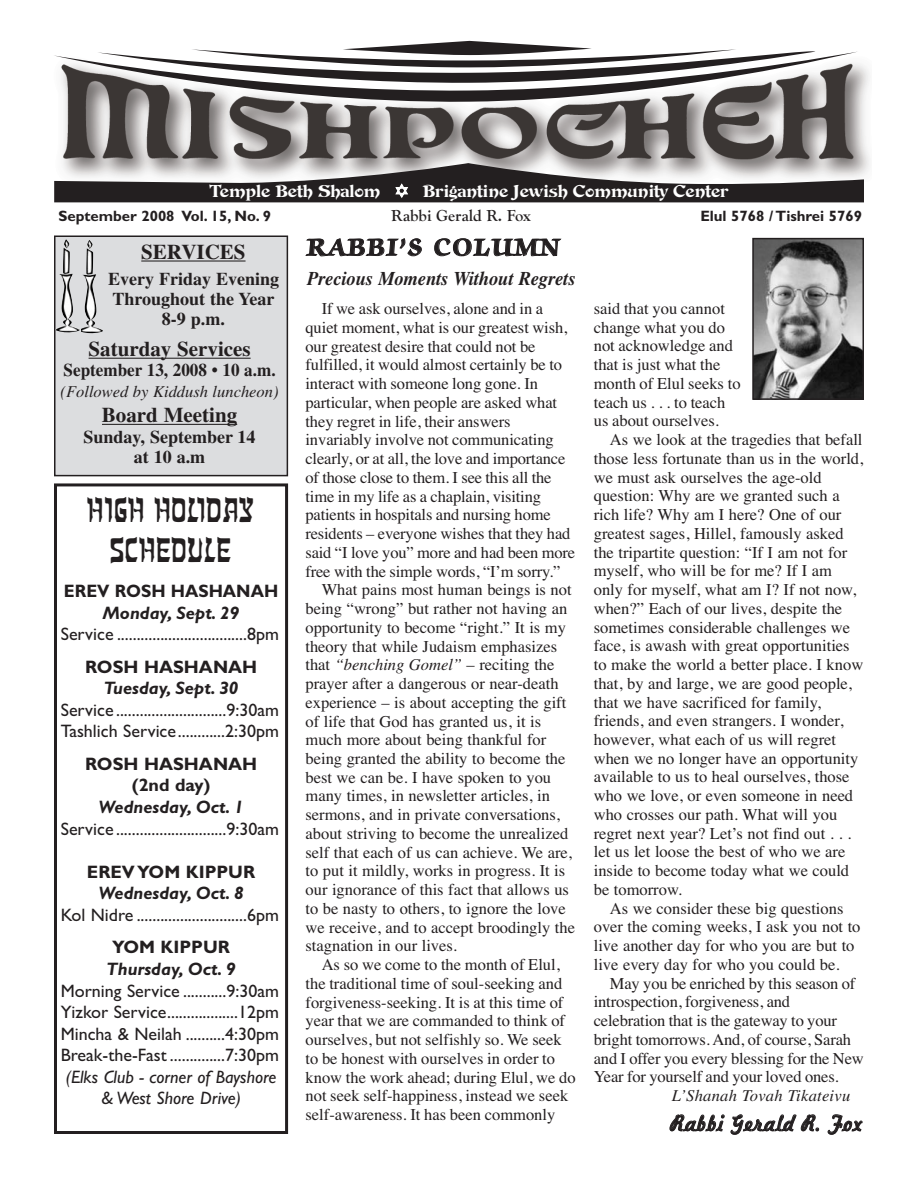
<style>
.page{position:relative;width:918px;height:1188px;background:#fff}
.page>*{position:absolute;margin:0;border:0;box-sizing:border-box;transform-origin:0 0}
.t1{font:36px/40.5px "Mazurka";color:#231f20;text-align:center;scale:1.2 1}
.t2{font:700 27px "Zapf Chancery IT Cby BT";letter-spacing:.085em;color:#231f20}
.t3{font:700 21px "Times";color:#231f20}
.t4{font:21px "Freehand 521 BT Regular C";letter-spacing:.06em;color:#231f20;scale:.95 1}
.t5{font:italic 700 19.5px "Times";letter-spacing:-.005em;color:#231f20;scale:.95 1}
.t6{font:18px/21.6px "Gill Sans TT";color:#231f20}
.t7{font:italic 700 18px "Gill Sans";color:#231f20}
.t8{font:700 18px/20.2px "Times";color:#231f20;text-align:center}
.t9{font:700 18px/21.8px "Gill Sans";color:#231f20;text-align:center}
.t10{font:18px "De Vinne Orn D";color:#fff}
.t11{font:italic 18px/21.6px "Gill Sans";color:#231f20;text-align:center}
.t12{font:700 18px "Times";color:#231f20;scale:.95 1}
.t13{font:700 18px "Gill Sans";color:#231f20;scale:.95 1}
.t14{font:16.5px/18.8px "Times";color:#231f20}
.t15{font:italic 16.5px "Times";color:#231f20}
.t16{font:700 16.5px "Goudy Old Sty T";color:#231f20}
.t17{font:700 15px "Gill Sans";color:#231f20}
.s1{font-style:italic}
</style>
<div class="page">
<div style="left:55px;top:236px;width:232px;height:240px;background:#dcdddf"></div>
<div style="left:54px;top:236px;width:234px;height:240px;border:2px solid #231f20"></div>
<img style="left:55px;top:239px;width:48px;height:94px">
<hr style="left:141px;top:260px;width:105px;height:2px;background:#231f20">
<hr style="left:89px;top:358px;width:162px;height:1px;background:#231f20">
<hr style="left:102px;top:424px;width:135px;height:1px;background:#231f20">
<img style="left:63px;top:63px;width:807px;height:111px">
<svg style="left:54px;top:41px;width:804px;height:63px"></svg>
<svg style="left:54px;top:163px;width:810px;height:39px;background:#6e6b6c"></svg>
<img style="left:755px;top:241px;width:106px;height:156px">
<div style="left:752px;top:238px;width:112px;height:162px;border:2px solid #231f20"></div>
<div style="left:54px;top:483px;width:234px;height:651px;border:3px solid #231f20"></div>
<p class="t10" style="left:210px;top:180px;width:520px">Temple Beth Shalom ✡ Brigantine Jewish Community Center</p>
<p class="t16" style="left:391px;top:206px;width:141px">Rabbi Gerald R. Fox</p>
<p class="t17" style="left:58px;top:210px;width:214px">September 2008 Vol. 15, No. 9</p>
<p class="t17" style="left:700px;top:210px;width:163px">Elul 5768 / Tishrei 5769</p>
<p class="t3" style="left:141px;top:245px;width:106px">SERVICES</p>
<p class="t8" style="left:108px;top:270px;width:172px">Every Friday Evening<br>Throughout the Year<br>8-9 p.m.</p>
<p class="t3" style="left:89px;top:342px;width:164px">Saturday Services</p>
<p class="t12" style="left:64px;top:364px;width:225px">September 13, 2008 • 10 a.m.</p>
<p class="t15" style="left:61px;top:385px;width:219px">(Followed by Kiddush luncheon)</p>
<p class="t3" style="left:102px;top:408px;width:137px">Board Meeting</p>
<p class="t8" style="left:84px;top:428px;width:174px">Sunday, September 14 at 10 a.m</p>
<h1 class="t1" style="left:87px;top:489px;width:141px">HIGH HOLIDAY<br>SCHEDULE</h1>
<p class="t13" style="left:64px;top:584px;width:227px">EREV ROSH HASHANAH</p>
<p class="t7" style="left:103px;top:606px;width:138px">Monday, Sept. 29</p>
<p class="t6" style="left:61px;top:623px;width:220px">Service .................................8pm</p>
<p class="t9" style="left:85px;top:657px;width:174px">ROSH HASHANAH</p>
<p class="t7" style="left:104px;top:681px;width:136px">Tuesday, Sept. 30</p>
<p class="t6" style="left:61px;top:699px;width:220px">Service............................9:30am<br>Tashlich Service............2:30pm</p>
<p class="t9" style="left:85px;top:754px;width:174px">ROSH HASHANAH (2nd day)</p>
<p class="t7" style="left:99px;top:800px;width:147px">Wednesday, Oct. 1</p>
<p class="t6" style="left:61px;top:818px;width:220px">Service............................9:30am</p>
<p class="t9" style="left:87px;top:862px;width:170px">EREV YOM KIPPUR</p>
<p class="t7" style="left:99px;top:886px;width:147px">Wednesday, Oct. 8</p>
<p class="t6" style="left:61px;top:904px;width:220px">Kol Nidre ............................6pm</p>
<p class="t9" style="left:112px;top:938px;width:120px">YOM KIPPUR</p>
<p class="t7" style="left:107px;top:962px;width:130px">Thursday, Oct. 9</p>
<p class="t6" style="left:61px;top:980px;width:220px;text-align:justify">Morning Service ...........9:30am Yizkor Service..................12pm Mincha &amp; Neilah ..........4:30pm Break-the-Fast ..............7:30pm</p>
<p class="t11" style="left:66px;top:1068px;width:212px">(Elks Club - corner of Bayshore &amp; West Shore Drive)</p>
<h2 class="t2" style="left:308px;top:236px;width:254px">RABBI’S COLUMN</h2>
<p class="t5" style="left:307px;top:271px;width:284px">Precious Moments Without Regrets</p>
<p class="t14" style="left:322px;top:299px;width:223px">If we ask ourselves, alone and in a</p>
<p class="t14" style="left:305px;top:318px;width:263px">quiet moment, what is our greatest wish,</p>
<p class="t14" style="left:305px;top:337px;width:232px">our greatest desire that could not be</p>
<p class="t14" style="left:305px;top:355px;width:258px">fulfilled, it would almost certainly be to</p>
<p class="t14" style="left:305px;top:374px;width:234px">interact with someone long gone. In</p>
<p class="t14" style="left:305px;top:393px;width:253px">particular, when people are asked what</p>
<p class="t14" style="left:305px;top:412px;width:207px">they regret in life, their answers</p>
<p class="t14" style="left:305px;top:430px;width:250px">invariably involve not communicating</p>
<p class="t14" style="left:305px;top:449px;width:261px">clearly, or at all, the love and importance</p>
<p class="t14" style="left:305px;top:468px;width:248px">of those close to them. I see this all the</p>
<p class="t14" style="left:305px;top:487px;width:237px">time in my life as a chaplain, visiting</p>
<p class="t14" style="left:305px;top:505px;width:247px">patients in hospitals and nursing home</p>
<p class="t14" style="left:305px;top:524px;width:266px">residents – everyone wishes that they had</p>
<p class="t14" style="left:305px;top:543px;width:271px">said “I love you” more and had been more</p>
<p class="t14" style="left:305px;top:562px;width:256px">free with the simple words, “I’m sorry.”</p>
<p class="t14" style="left:322px;top:580px;width:251px">What pains most human beings is not</p>
<p class="t14" style="left:305px;top:599px;width:263px">being “wrong” but rather not having an</p>
<p class="t14" style="left:305px;top:618px;width:262px">opportunity to become “right.” It is my</p>
<p class="t14" style="left:305px;top:636px;width:253px">theory that while Judaism emphasizes</p>
<p class="t14" style="left:305px;top:655px;width:251px">that <span class="s1">“benching Gomel”</span> – reciting the</p>
<p class="t14" style="left:306px;top:674px;width:255px">prayer after a dangerous or near-death</p>
<p class="t14" style="left:306px;top:693px;width:262px">experience – is about accepting the gift</p>
<p class="t14" style="left:306px;top:711px;width:237px">of life that God has granted us, it is</p>
<p class="t14" style="left:306px;top:730px;width:242px">much more about being thankful for</p>
<p class="t14" style="left:306px;top:749px;width:261px">being granted the ability to become the</p>
<p class="t14" style="left:306px;top:768px;width:247px">best we can be. I have spoken to you</p>
<p class="t14" style="left:306px;top:786px;width:246px">many times, in newsletter articles, in</p>
<p class="t14" style="left:306px;top:805px;width:256px">sermons, and in private conversations,</p>
<p class="t14" style="left:306px;top:824px;width:264px">about striving to become the unrealized</p>
<p class="t14" style="left:306px;top:843px;width:268px">self that each of us can achieve. We are,</p>
<p class="t14" style="left:306px;top:861px;width:261px">to put it mildly, works in progress. It is</p>
<p class="t14" style="left:306px;top:880px;width:265px">our ignorance of this fact that allows us</p>
<p class="t14" style="left:306px;top:899px;width:262px">to be nasty to others, to ignore the love</p>
<p class="t14" style="left:306px;top:918px;width:271px">we receive, and to accept broodingly the</p>
<p class="t14" style="left:306px;top:936px;width:153px">stagnation in our lives.</p>
<p class="t14" style="left:322px;top:955px;width:240px">As so we come to the month of Elul,</p>
<p class="t14" style="left:306px;top:974px;width:258px">the traditional time of soul-seeking and</p>
<p class="t14" style="left:306px;top:993px;width:259px">forgiveness-seeking. It is at this time of</p>
<p class="t14" style="left:306px;top:1011px;width:261px">year that we are commanded to think of</p>
<p class="t14" style="left:306px;top:1030px;width:258px">ourselves, but not selfishly so. We seek</p>
<p class="t14" style="left:306px;top:1049px;width:251px">to be honest with ourselves in order to</p>
<p class="t14" style="left:306px;top:1068px;width:272px">know the work ahead; during Elul, we do</p>
<p class="t14" style="left:306px;top:1086px;width:264px">not seek self-happiness, instead we seek</p>
<p class="t14" style="left:306px;top:1105px;width:251px">self-awareness. It has been commonly</p>
<p class="t14" style="left:594px;top:299px;width:148px">said that you cannot change what you do not acknowledge and that is just what the month of Elul seeks to teach us . . . to teach us about ourselves.</p>
<p class="t14" style="left:594px;top:430px;width:271px;text-indent:16px">As we look at the tragedies that befall those less fortunate than us in the world, we must ask ourselves the age-old question: Why are we granted such a rich life? Why am I here? One of our greatest sages, Hillel, famously asked the tripartite question: “If I am not for myself, who will be for me? If I am only for myself, what am I? If not now, when?” Each of our lives, despite the sometimes considerable challenges we face, is awash with great opportunities to make the world a better place. I know that, by and large, we are good people, that we have sacrificed for family, friends, and even strangers. I wonder, however, what each of us will regret when we no longer have an opportunity available to us to heal ourselves, those who we love, or even someone in need who crosses our path. What will you regret next year? Let’s not find out . . . let us let loose the best of who we are inside to become today what we could be tomorrow.</p>
<p class="t14" style="left:594px;top:899px;width:268px;text-indent:16px">As we consider these big questions over the coming weeks, I ask you not to live another day for who you are but to live every day for who you could be.</p>
<p class="t14" style="left:594px;top:974px;width:272px;text-indent:16px">May you be enriched by this season of introspection, forgiveness, and celebration that is the gateway to your bright tomorrows. And, of course, Sarah and I offer you every blessing for the New Year for yourself and your loved ones.</p>
<p class="t15" style="left:672px;top:1090px;width:180px">L’Shanah Tovah Tikateivu</p>
<p class="t4" style="left:670px;top:1111px;width:204px">Rabbi Gerald R. Fox</p>
</div>
